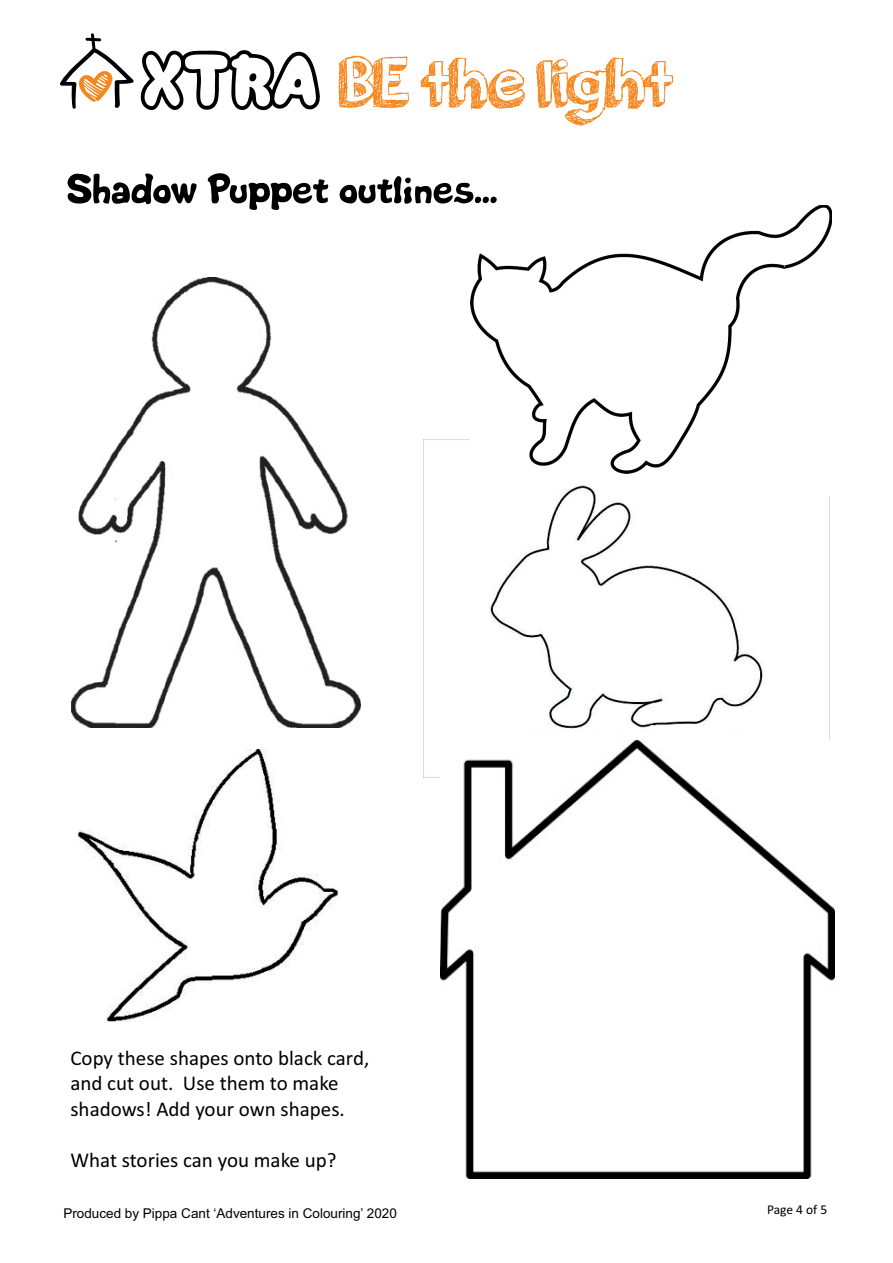
<style>
.page{position:relative;width:893px;height:1263px;background:#fff}
.page>*{position:absolute;margin:0;border:0;box-sizing:border-box;transform-origin:0 0}
.t1{font:72px "orangejuice";letter-spacing:-.02em;color:#f5871f}
.t2{font:64.8px "Lifeisgoofy";color:#000002}
.t3{font:21px/25.7px "Calibri";color:#000002}
.t4{font:13.5px "Arial";color:#000002}
.t5{font:13.5px "Calibri";letter-spacing:-.005em;color:#000002}
.s1{font-family:"Snacker Comic Personal Use Only";font-size:96.6px;color:#000002}
</style>
<div class="page">
<img style="left:424px;top:439px;width:406px;height:339px">
<svg style="left:60px;top:33px;width:74px;height:76px"></svg>
<img style="left:71px;top:277px;width:289px;height:450px">
<img style="left:78px;top:749px;width:262px;height:273px">
<img style="left:471px;top:205px;width:361px;height:269px">
<img style="left:440px;top:741px;width:394px;height:437px">
<svg style="left:776px;top:438px;width:56px;height:59px"></svg>
<h1 class="t1" style="left:141px;top:54px;width:533px"><span class="s1">XTRA</span> BE the light</h1>
<h2 class="t2" style="left:67px;top:143px;width:432px">Shadow Puppet outlines...</h2>
<p class="t3" style="left:70px;top:1046px;width:300px">Copy these shapes onto black card, and cut out. Use them to make shadows! Add your own shapes.</p>
<p class="t3" style="left:70px;top:1149px;width:268px">What stories can you make up?</p>
<p class="t4" style="left:63px;top:1208px;width:335px">Produced by Pippa Cant ‘Adventures in Colouring’ 2020</p>
<p class="t5" style="left:767px;top:1204px;width:62px">Page 4 of 5</p>
</div>
